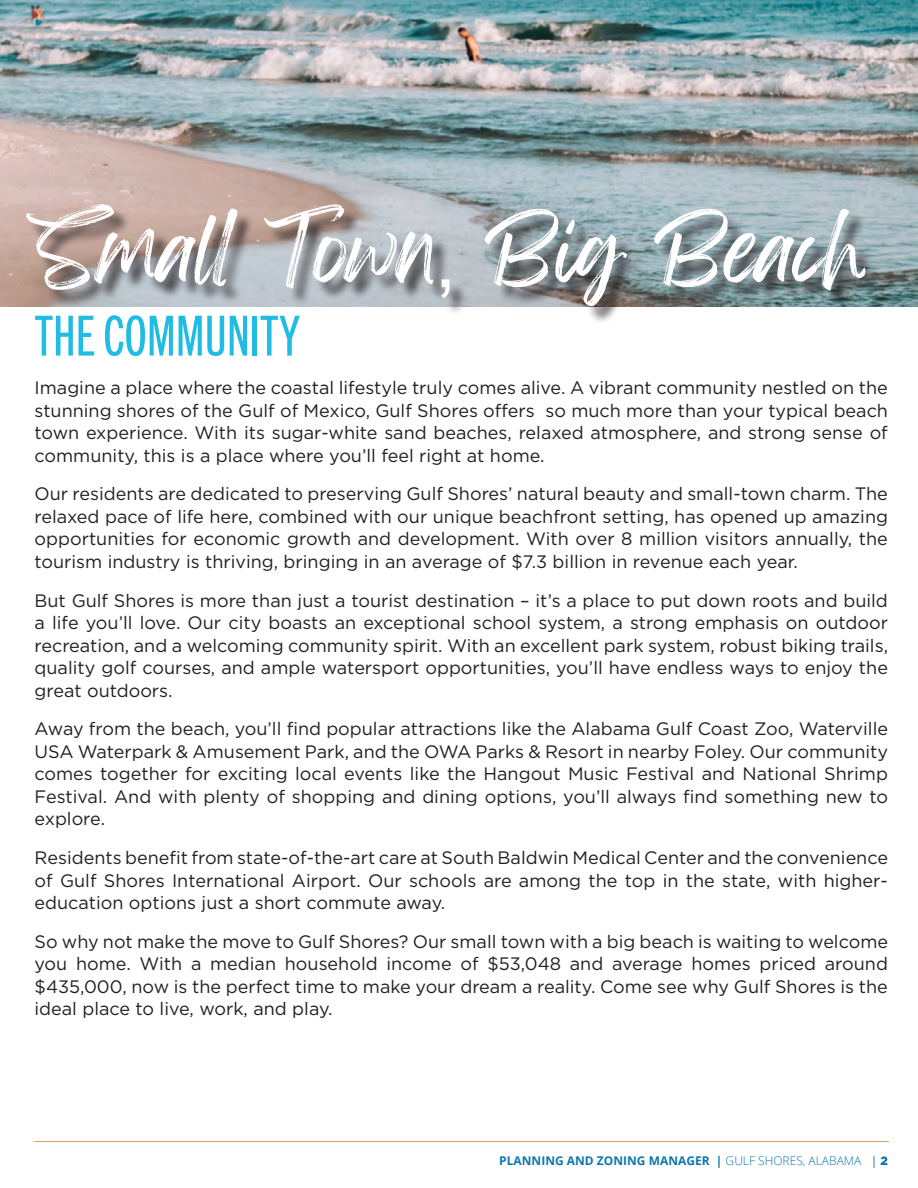
<style>
.page{position:relative;width:918px;height:1188px;background:#fff}
.page>*{position:absolute;margin:0;border:0;box-sizing:border-box;transform-origin:0 0}
.t1{font:78px "Feeling Passionate";color:#fff}
.headers{font:55.5px "Trade Gothic Next LT Pro Cm";color:#20bce4}
.t2{font:18px/22.5px "Gotham";color:#231f20;text-align:justify}
.t3{font:700 12px "Open Sans";color:#0d77ac}
.s1{font-family:"Arial Hebrew"}
.s2{font-weight:300}
.s3{font-weight:400}
.s4{font-family:"Gotham";font-weight:900}
</style>
<div class="page">
<hr style="left:35px;top:1141px;width:854px;height:1px;background:#d49e63">
<img style="left:0;top:0;width:918px;height:307px">
<div style="left:29px;top:207px;width:855px;height:118px;background:#231f20;opacity:.75"></div>
<p class="t1" style="left:36px;top:187px;width:834px">Small Town<span class="s1">,</span> Big Beach</p>
<p class="headers" style="left:35px;top:298px;width:267px">THE COMMUNITY</p>
<p class="t2" style="left:35px;top:376px;width:855px">Imagine a place where the coastal lifestyle truly comes alive. A vibrant community nestled on the stunning shores of the Gulf of Mexico, Gulf Shores offers so much more than your typical beach town experience. With its sugar-white sand beaches, relaxed atmosphere, and strong sense of community, this is a place where you’ll feel right at home.</p>
<p class="t2" style="left:35px;top:482px;width:855px">Our residents are dedicated to preserving Gulf Shores’ natural beauty and small-town charm. The relaxed pace of life here, combined with our unique beachfront setting, has opened up amazing opportunities for economic growth and development. With over 8 million visitors annually, the tourism industry is thriving, bringing in an average of $7.3 billion in revenue each year.</p>
<p class="t2" style="left:35px;top:589px;width:855px">But Gulf Shores is more than just a tourist destination – it’s a place to put down roots and build a life you’ll love. Our city boasts an exceptional school system, a strong emphasis on outdoor recreation, and a welcoming community spirit. With an excellent park system, robust biking trails, quality golf courses, and ample watersport opportunities, you’ll have endless ways to enjoy the great outdoors.</p>
<p class="t2" style="left:35px;top:717px;width:855px">Away from the beach, you’ll find popular attractions like the Alabama Gulf Coast Zoo, Waterville USA Waterpark &amp; Amusement Park, and the OWA Parks &amp; Resort in nearby Foley. Our community comes together for exciting local events like the Hangout Music Festival and National Shrimp Festival. And with plenty of shopping and dining options, you’ll always find something new to explore.</p>
<p class="t2" style="left:35px;top:846px;width:855px">Residents benefit from state-of-the-art care at South Baldwin Medical Center and the convenience of Gulf Shores International Airport. Our schools are among the top in the state, with higher&shy;education options just a short commute away.</p>
<p class="t2" style="left:35px;top:930px;width:855px">So why not make the move to Gulf Shores? Our small town with a big beach is waiting to welcome you home. With a median household income of $53,048 and average homes priced around $435,000, now is the perfect time to make your dream a reality. Come see why Gulf Shores is the ideal place to live, work, and play.</p>
<p class="t3" style="left:499px;top:1152px;width:390px">PLANNING AND ZONING MANAGER | <span class="s2">GULF SHORES, ALABAMA</span> <span class="s3">|</span> <span class="s4">2</span></p>
</div>
